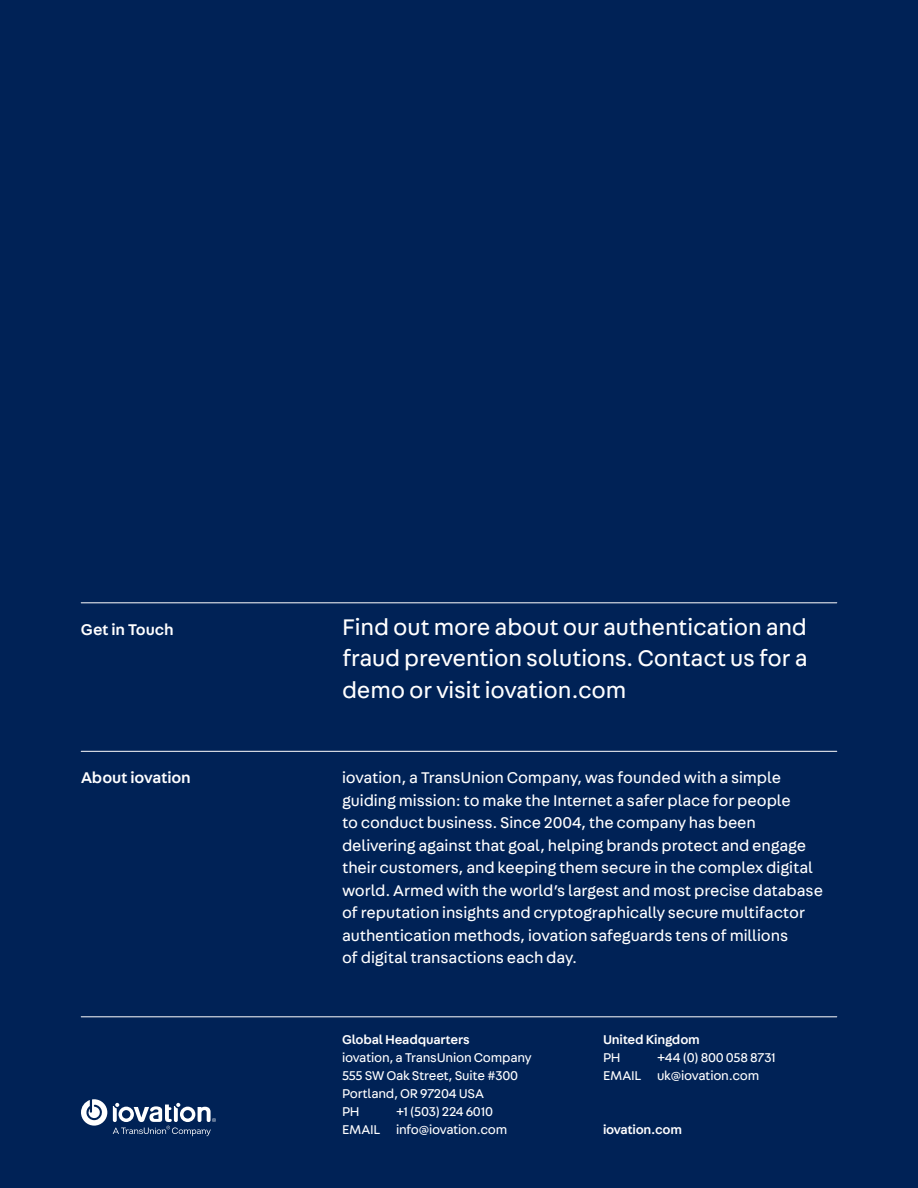
<style>
.page{position:relative;width:918px;height:1188px;background:#002256}
.page>*{position:absolute;margin:0;border:0;box-sizing:border-box;transform-origin:0 0}
.t1{font:24px/31.5px "Fabriga";letter-spacing:-.005em;color:#fff;text-align:justify}
.t2{font:16.5px/22.5px "Fabriga";letter-spacing:-.005em;color:#fff}
.t3{font:500 16.5px "Fabriga";letter-spacing:-.005em;color:#fff}
.t4{font:13.5px/18px "Fabriga";letter-spacing:-.015em;color:#fff}
.t5{font:500 13.5px "Fabriga";letter-spacing:-.015em;color:#fff}
</style>
<div class="page">
<hr style="left:81px;top:603px;width:756px;height:1px;background:#fff">
<hr style="left:81px;top:751px;width:756px;height:1px;background:#fff">
<hr style="left:81px;top:1017px;width:756px;height:1px;background:#fff">
<svg style="left:81px;top:1099px;width:26px;height:27px"></svg>
<svg style="left:113px;top:1103px;width:103px;height:33px"></svg>
<p class="t3" style="left:81px;top:618px;width:94px">Get in Touch</p>
<p class="t3" style="left:81px;top:766px;width:111px">About iovation</p>
<h1 class="t1" style="left:342px;top:610px;width:467px">Find out more about our authentication and fraud prevention solutions. Contact us for a demo or visit iovation.com</h1>
<p class="t2" style="left:342px;top:766px;width:483px">iovation, a TransUnion Company, was founded with a simple guiding mission: to make the Internet a safer place for people<br>to conduct business. Since 2004, the company has been delivering against that goal, helping brands protect and engage their customers, and keeping them secure in the complex digital world. Armed with the world’s largest and most precise database of reputation insights and cryptographically secure multifactor authentication methods, iovation safeguards tens of millions<br>of digital transactions each day.</p>
<p class="t5" style="left:342px;top:1030px;width:129px">Global Headquarters</p>
<p class="t4" style="left:342px;top:1048px;width:191px">iovation, a TransUnion Company<br>555 SW Oak Street, Suite #300<br>Portland, OR 97204 USA<br>PH</p>
<p class="t4" style="left:342px;top:1102px;width:167px;text-indent:54px">+1 (503) 224 6010<br>EMAIL info@iovation.com</p>
<p class="t5" style="left:603px;top:1030px;width:98px">United Kingdom</p>
<p class="t4" style="left:603px;top:1048px;width:19px">PH</p>
<p class="t4" style="left:603px;top:1048px;width:174px;text-indent:54px">+44 (0) 800 058 8731<br>EMAIL uk@iovation.com</p>
<p class="t5" style="left:603px;top:1120px;width:81px">iovation.com</p>
</div>
